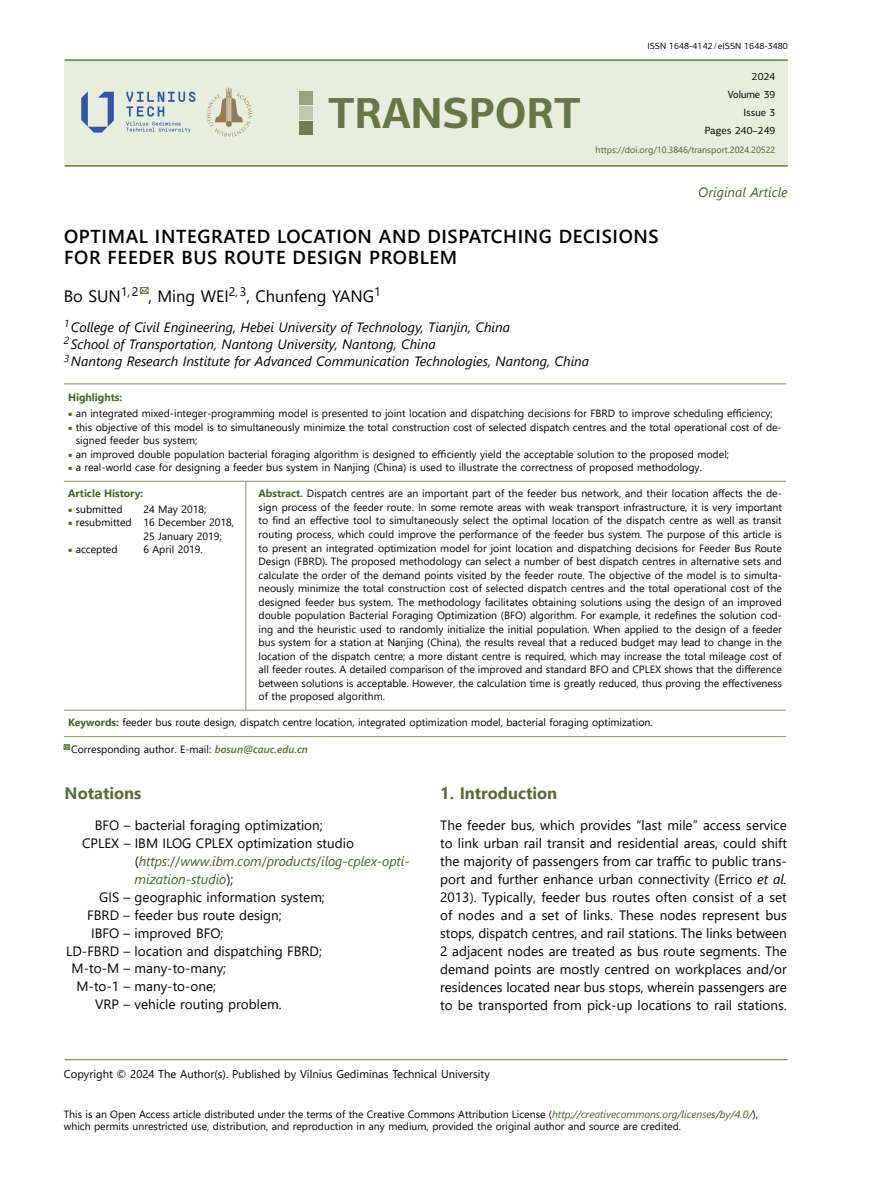
<style>
.page{position:relative;width:872px;height:1191px;background:#fff}
.page>*{position:absolute;margin:0;border:0;box-sizing:border-box;transform-origin:0 0}
.t1{font:700 43.5px "PF Centro Sans Pro";letter-spacing:-.01em;color:#667747}
.t2{font:600 18.75px/21px "Segoe UI";letter-spacing:.035em;color:#000}
.t3{font:16.5px "Segoe UI";color:#000}
.t4{font:700 16.5px "Segoe UI";color:#576c38}
.t5{font:13.5px/18px "Segoe UI";color:#000;text-align:justify}
.t6{font:italic 13.5px/17.2px "Segoe UI";color:#000}
.t7{font:italic 13.5px "Segoe UI";letter-spacing:-.005em;color:#48612d}
.t8{font:11.25px "Segoe UI";color:#000}
.t9{font:10.5px/13.5px "Segoe UI";color:#000}
.t10{font:10.5px/17.9px "PF Centro Sans Pro";color:#000;text-align:right}
.t11{font:700 10.5px "Segoe UI";color:#48612d}
.t12{font:9px "Segoe UI";color:#48612d}
.t13{font:9px "PF Centro Sans Pro";color:#000}
.s1{font-family:"Minion Pro";color:#48612d}
.s2{font-weight:700;color:#48612d}
.s3{font-weight:600;font-style:italic;color:#576c38}
.s4{font-style:normal;color:#000}
.s5{font-style:normal}
.s6{font-style:italic}
.s7{font-style:italic;color:#48612d}
</style>
<div class="page">
<svg style="left:139px;top:287px;width:10px;height:7px"></svg>
<hr style="left:64px;top:383px;width:75px;height:1px;background:#959d7c">
<hr style="left:139px;top:383px;width:107px;height:1px;background:#959d7c">
<hr style="left:246px;top:383px;width:540px;height:1px;background:#959d7c">
<hr style="left:64px;top:481px;width:75px;height:1px;background:#959d7c">
<hr style="left:139px;top:481px;width:107px;height:1px;background:#959d7c">
<hr style="left:64px;top:709px;width:75px;height:2px;background:#959d7c">
<hr style="left:139px;top:709px;width:107px;height:2px;background:#959d7c">
<hr style="left:64px;top:736px;width:75px;height:1px;background:#959d7c">
<hr style="left:139px;top:736px;width:107px;height:1px;background:#959d7c">
<hr style="left:246px;top:736px;width:540px;height:1px;background:#959d7c">
<hr style="left:246px;top:481px;width:540px;height:1px;background:#959d7c">
<svg style="left:245px;top:482px;width:1px;height:19px"></svg>
<hr style="left:245px;top:501px;width:1px;height:208px;background:#959d7c">
<hr style="left:246px;top:709px;width:540px;height:2px;background:#959d7c">
<svg style="left:63px;top:744px;width:8px;height:6px"></svg>
<div style="left:65px;top:61px;width:722px;height:104px;background:#e8eedd"></div>
<hr style="left:65px;top:59px;width:722px;height:2px;background:#667747">
<hr style="left:65px;top:165px;width:722px;height:2px;background:#667747">
<hr style="left:65px;top:1059px;width:722px;height:1px;background:#748258">
<svg style="left:206px;top:88px;width:46px;height:49px"></svg>
<svg style="left:126px;top:92px;width:69px;height:24px"></svg>
<svg style="left:81px;top:91px;width:33px;height:42px"></svg>
<svg style="left:126px;top:122px;width:64px;height:11px"></svg>
<div style="left:299px;top:91px;width:14px;height:14px;background:#9aa282"></div>
<div style="left:299px;top:106px;width:14px;height:14px;background:#c3c6b3"></div>
<div style="left:299px;top:121px;width:14px;height:13px;background:#707f52"></div>
<h1 class="t1" style="left:328px;top:86px;width:254px">TRANSPORT</h1>
<p class="t13" style="left:647px;top:41px;width:142px">ISSN 1648-4142/eISSN 1648-3480</p>
<p class="t10" style="left:704px;top:68px;width:72px">2024<br>Volume 39<br>Issue 3<br>Pages 240–249</p>
<p class="t12" style="left:595px;top:141px;width:181px">https://doi.org/10.3846/transport.2024.20522</p>
<p class="t7" style="left:698px;top:180px;width:91px">Original Article</p>
<h2 class="t2" style="left:64px;top:225px;width:596px">OPTIMAL INTEGRATED LOCATION AND DISPATCHING DECISIONS<br>FOR FEEDER BUS ROUTE DESIGN PROBLEM</h2>
<h3 class="t3" style="left:64px;top:280px;width:318px">Bo SUN<sup>1,</sup> <sup>2</sup> , Ming WEI<sup>2,3</sup>, Chunfeng YANG<sup>1</sup></h3>
<p class="t6" style="left:64px;top:316px;width:527px"><sup>1</sup> College of Civil Engineering, Hebei University of Technology, Tianjin, China<br><sup>2</sup> School of Transportation, Nantong University, Nantong, China<br><sup>3</sup> Nantong Research Institute for Advanced Communication Technologies, Nantong, China</p>
<p class="t11" style="left:68px;top:387px;width:56px">Highlights:</p>
<p class="t9" style="left:68px;top:406px;width:706px"><span class="s1">■</span> an integrated mixed-integer-programming model is presented to joint location and dispatching decisions for FBRD to improve scheduling efficiency;</p>
<p class="t9" style="left:76px;top:419px;width:707px;text-indent:-8px"><span class="s1">■</span> this objective of this model is to simultaneously minimize the total construction cost of selected dispatch centres and the total operational cost of de&shy;signed feeder bus system;</p>
<p class="t9" style="left:68px;top:446px;width:662px"><span class="s1">■</span> an improved double population bacterial foraging algorithm is designed to efficiently yield the acceptable solution to the proposed model;</p>
<p class="t9" style="left:68px;top:460px;width:635px"><span class="s1">■</span> a real-world case for designing a feeder bus system in Nanjing (China) is used to illustrate the correctness of proposed methodology.</p>
<p class="t11" style="left:68px;top:484px;width:77px">Article History:</p>
<p class="t9" style="left:258px;top:486px;width:525px;text-align:justify"><span class="s2">Abstract.</span> Dispatch centres are an important part of the feeder bus network, and their location affects the de&shy;sign process of the feeder route. In some remote areas with weak transport infrastructure, it is very important to find an effective tool to simultaneously select the optimal location of the dispatch centre as well as transit routing process, which could improve the performance of the feeder bus system. The purpose of this article is to present an integrated optimization model for joint location and dispatching decisions for Feeder Bus Route Design (FBRD). The proposed methodology can select a number of best dispatch centres in alternative sets and calculate the order of the demand points visited by the feeder route. The objective of the model is to simulta&shy;neously minimize the total construction cost of selected dispatch centres and the total operational cost of the designed feeder bus system. The methodology facilitates obtaining solutions using the design of an improved double population Bacterial Foraging Optimization (BFO) algorithm. For example, it redefines the solution cod&shy;ing and the heuristic used to randomly initialize the initial population. When applied to the design of a feeder bus system for a station at Nanjing (China), the results reveal that a reduced budget may lead to change in the location of the dispatch centre; a more distant centre is required, which may increase the total mileage cost of all feeder routes. A detailed comparison of the improved and standard BFO and CPLEX shows that the difference between solutions is acceptable. However, the calculation time is greatly reduced, thus proving the effectiveness of the proposed algorithm.</p>
<p class="t9" style="left:68px;top:501px;width:56px"><span class="s1">■</span> submitted</p>
<p class="t9" style="left:68px;top:515px;width:65px"><span class="s1">■</span> resubmitted</p>
<p class="t9" style="left:68px;top:542px;width:51px"><span class="s1">■</span> accepted</p>
<p class="t9" style="left:143px;top:501px;width:92px">24 May 2018;<br>16 December 2018,<br>25 January 2019;<br>6 April 2019.</p>
<p class="t9" style="left:68px;top:715px;width:586px"><span class="s2">Keywords:</span> feeder bus route design, dispatch centre location, integrated optimization model, bacterial foraging optimization.</p>
<p class="t9" style="left:71px;top:741px;width:238px">Corresponding author. E-mail: <span class="s3">bosun@cauc.edu.cn</span></p>
<h3 class="t4" style="left:65px;top:777px;width:78px">Notations</h3>
<p class="t5" style="left:95px;top:815px;width:229px">BFO – bacterial foraging optimization;</p>
<p class="t5" style="left:82px;top:833px;width:273px">CPLEX – IBM ILOG CPLEX optimization studio</p>
<p class="t7" style="left:135px;top:848px;width:276px"><span class="s4">(</span>https<span class="s5">://</span>www<span class="s5">.</span>ibm<span class="s5">.</span>com<span class="s5">/</span>products<span class="s5">/</span>ilog-cplex-opti-</p>
<p class="t7" style="left:135px;top:866px;width:100px">mization-studio<span class="s4">);</span></p>
<p class="t5" style="left:99px;top:887px;width:227px">GIS – geographic information system;</p>
<p class="t5" style="left:87px;top:904px;width:196px">FBRD – feeder bus route design;</p>
<p class="t5" style="left:91px;top:922px;width:134px">IBFO – improved BFO;</p>
<p class="t5" style="left:66px;top:940px;width:257px">LD-FBRD – location and dispatching FBRD;</p>
<p class="t5" style="left:72px;top:958px;width:156px">M-to-M – many-to-many;</p>
<p class="t5" style="left:76px;top:976px;width:141px">M-to-1 – many-to-one;</p>
<p class="t5" style="left:95px;top:994px;width:188px">VRP – vehicle routing problem.</p>
<h3 class="t4" style="left:440px;top:777px;width:118px">1. Introduction</h3>
<p class="t5" style="left:440px;top:814px;width:348px">The feeder bus, which provides “last mile” access service to link urban rail transit and residential areas, could shift the majority of passengers from car traffic to public trans&shy;port and further enhance urban connectivity (Errico <span class="s6">et al.<br></span>2013). Typically, feeder bus routes often consist of a set of nodes and a set of links. These nodes represent bus stops, dispatch centres, and rail stations. The links between 2 adjacent nodes are treated as bus route segments. The demand points are mostly centred on workplaces and/or residences located near bus stops, wherein passengers are to be transported from pick-up locations to rail stations.</p>
<p class="t8" style="left:64px;top:1063px;width:427px">Copyright © 2024 The Author(s). Published by Vilnius Gediminas Technical University</p>
<p class="t9" style="left:64px;top:1107px;width:695px;line-height:12px">This is an Open Access article distributed under the terms of the Creative Commons Attribution License (<span class="s7">http://creativecommons.org/licenses/by/4.0/</span>), which permits unrestricted use, distribution, and reproduction in any medium, provided the original author and source are credited.</p>
</div>
